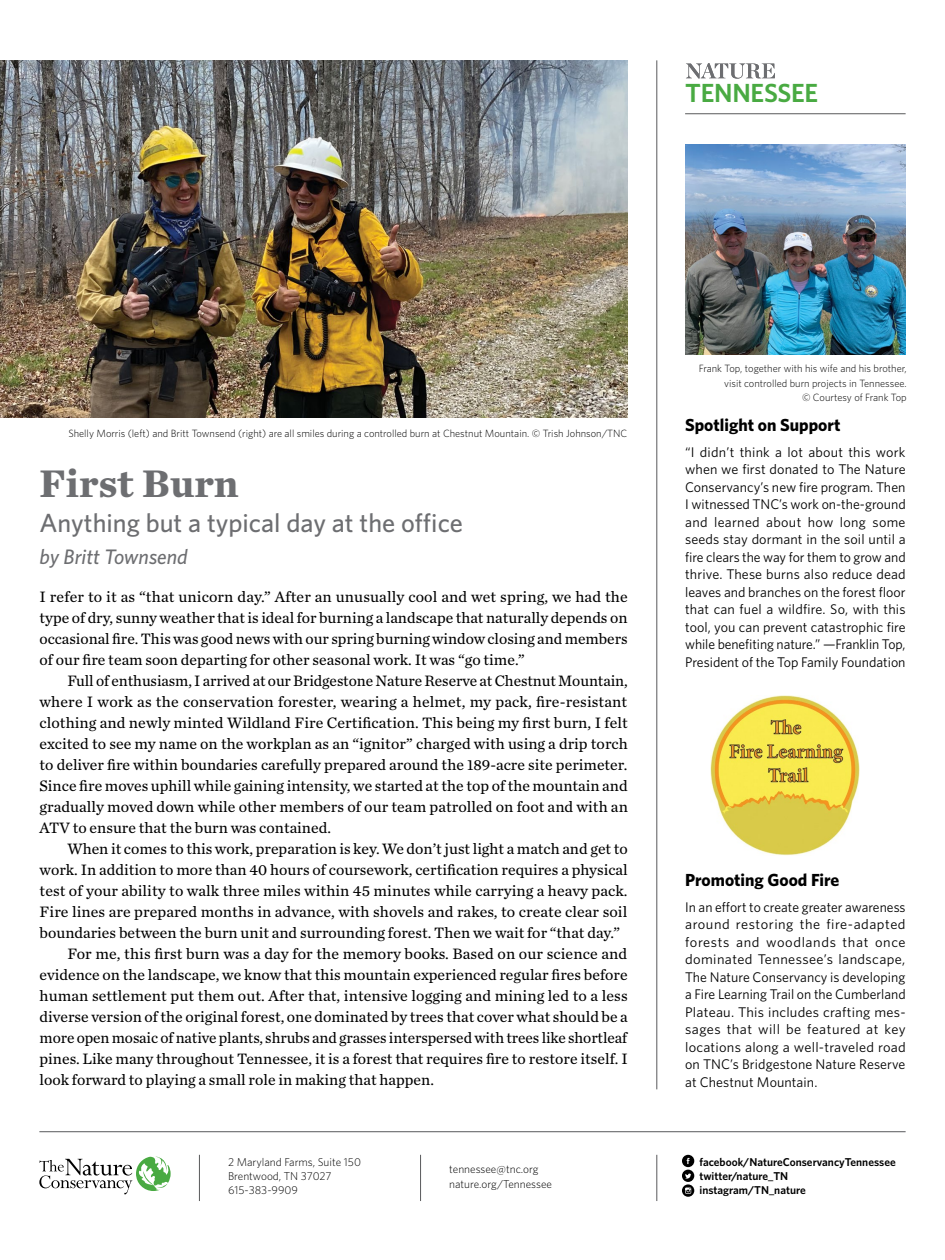
<style>
.page{position:relative;width:945px;height:1260px;background:#fff}
.page>*{position:absolute;margin:0;border:0;box-sizing:border-box;transform-origin:0 0}
.t1{font:700 40.25px "Chronicle Text G2";color:#6d6e71}
.t2{font:500 26.25px "Whitney";color:#6d6e71}
.t3{font:600 26.25px "Whitney";letter-spacing:-.01em;color:#49aa42}
.t4{font:italic 500 21px "Whitney";color:#6d6e71}
.t5{font:700 17.5px "Whitney";color:#000}
.t6{font:15.75px/21px "Chronicle Text G2";color:#000;text-align:justify}
.t7{font:14px/17.5px "Whitney";color:#000;text-align:justify}
.t8{font:300 11.38px/14px "Whitney";color:#000}
.t9{font:600 11.38px/14px "Whitney";color:#000}
.t10{font:300 10.5px/14.9px "Whitney";color:#000;text-align:right}
</style>
<div class="page">
<hr style="left:656px;top:60px;width:1px;height:1029px;background:#58595b">
<hr style="left:685px;top:113px;width:221px;height:1px;background:#58595b">
<img style="left:0;top:60px;width:627px;height:357px">
<hr style="left:39px;top:1131px;width:867px;height:1px;background:#58595b">
<hr style="left:199px;top:1155px;width:1px;height:46px;background:#58595b">
<hr style="left:420px;top:1155px;width:1px;height:46px;background:#58595b">
<hr style="left:656px;top:1155px;width:1px;height:46px;background:#58595b">
<svg style="left:39px;top:1156px;width:132px;height:38px"></svg>
<svg style="left:682px;top:1155px;width:12px;height:42px"></svg>
<svg style="left:686px;top:63px;width:89px;height:16px"></svg>
<img style="left:685px;top:144px;width:221px;height:210px">
<img style="left:710px;top:696px;width:149px;height:160px">
<h2 class="t3" style="left:685px;top:76px;width:135px">TENNESSEE</h2>
<p class="t10" style="left:68px;top:426px;width:561px">Shelly Morris (left) and Britt Townsend (right) are all smiles during a controlled burn at Chestnut Mountain. © Trish Johnson/TNC</p>
<h1 class="t1" style="left:40px;top:451px;width:201px">First Burn</h1>
<h2 class="t2" style="left:40px;top:506px;width:425px">Anything but a typical day at the office</h2>
<h3 class="t4" style="left:40px;top:542px;width:150px">by Britt Townsend</h3>
<p class="t6" style="left:40px;top:586px;width:590px">I refer to it as “that unicorn day.” After an unusually cool and wet spring, we had the type of dry, sunny weather that is ideal for burning a landscape that naturally depends on occasional fire. This was good news with our spring burning window closing and members of our fire team soon departing for other seasonal work. It was “go time.”</p>
<p class="t6" style="left:40px;top:670px;width:590px;text-indent:28px">Full of enthusiasm, I arrived at our Bridgestone Nature Reserve at Chestnut Mountain, where I work as the conservation forester, wearing a helmet, my pack, fire-resistant clothing and newly minted Wildland Fire Certification. This being my first burn, I felt excited to see my name on the workplan as an “ignitor” charged with using a drip torch to deliver fire within boundaries carefully prepared around the 189-acre site perimeter.<br>Since fire moves uphill while gaining intensity, we started at the top of the mountain and gradually moved down while other members of our team patrolled on foot and with an ATV to ensure that the burn was contained.</p>
<p class="t6" style="left:68px;top:838px;width:562px">When it comes to this work, preparation is key. We don’t just light a match and get to</p>
<p class="t6" style="left:40px;top:859px;width:590px">work. In addition to more than 40 hours of coursework, certification requires a physical</p>
<p class="t6" style="left:40px;top:880px;width:590px">test of your ability to walk three miles within 45 minutes while carrying a heavy pack.</p>
<p class="t6" style="left:40px;top:901px;width:589px">Fire lines are prepared months in advance, with shovels and rakes, to create clear soil</p>
<p class="t6" style="left:40px;top:922px;width:582px">boundaries between the burn unit and surrounding forest. Then we wait for “that day.”</p>
<p class="t6" style="left:68px;top:943px;width:561px">For me, this first burn was a day for the memory books. Based on our science and</p>
<p class="t6" style="left:40px;top:964px;width:590px">evidence on the landscape, we know that this mountain experienced regular fires before</p>
<p class="t6" style="left:40px;top:985px;width:590px">human settlement put them out. After that, intensive logging and mining led to a less</p>
<p class="t6" style="left:40px;top:1006px;width:590px">diverse version of the original forest, one dominated by trees that cover what should be a</p>
<p class="t6" style="left:40px;top:1027px;width:589px">more open mosaic of native plants, shrubs and grasses interspersed with trees like shortleaf</p>
<p class="t6" style="left:40px;top:1048px;width:590px">pines. Like many throughout Tennessee, it is a forest that requires fire to restore itself. I</p>
<p class="t6" style="left:40px;top:1069px;width:396px">look forward to playing a small role in making that happen.</p>
<p class="t10" style="left:699px;top:360px;width:209px">Frank Top, together with his wife and his brother, visit controlled burn projects in Tennessee.<br>© Courtesy of Frank Top</p>
<p class="t5" style="left:685px;top:414px;width:157px">Spotlight on Support</p>
<p class="t7" style="left:685px;top:443px;width:222px">“I didn’t think a lot about this work when we first donated to The Nature Conservancy’s new fire program. Then I witnessed TNC’s work on-the-ground and learned about how long some seeds stay dormant in the soil until a fire clears the way for them to grow and thrive. These burns also reduce dead leaves and branches on the forest floor that can fuel a wildfire. So, with this tool, you can prevent catastrophic fire while benefiting nature.” —Franklin Top, President of the Top Family Foundation</p>
<p class="t5" style="left:685px;top:868px;width:156px">Promoting Good Fire</p>
<p class="t7" style="left:685px;top:898px;width:222px">In an effort to create greater awareness around restoring the fire-adapted forests and woodlands that once dominated Tennessee’s landscape, The Nature Conservancy is developing a Fire Learning Trail on the Cumberland Plateau. This includes crafting mes&shy;sages that will be featured at key locations along a well-traveled road on TNC’s Bridgestone Nature Reserve at Chestnut Mountain.</p>
<p class="t8" style="left:228px;top:1155px;width:134px">2 Maryland Farms, Suite 150<br>Brentwood, TN 37027<br>615-383-9909</p>
<p class="t8" style="left:449px;top:1161px;width:104px;line-height:14.9px">tennessee@tnc.org nature.org/Tennessee</p>
<p class="t9" style="left:699px;top:1155px;width:198px">facebook/NatureConservancyTennessee twitter/nature_TN instagram/TN_nature</p>
</div>
